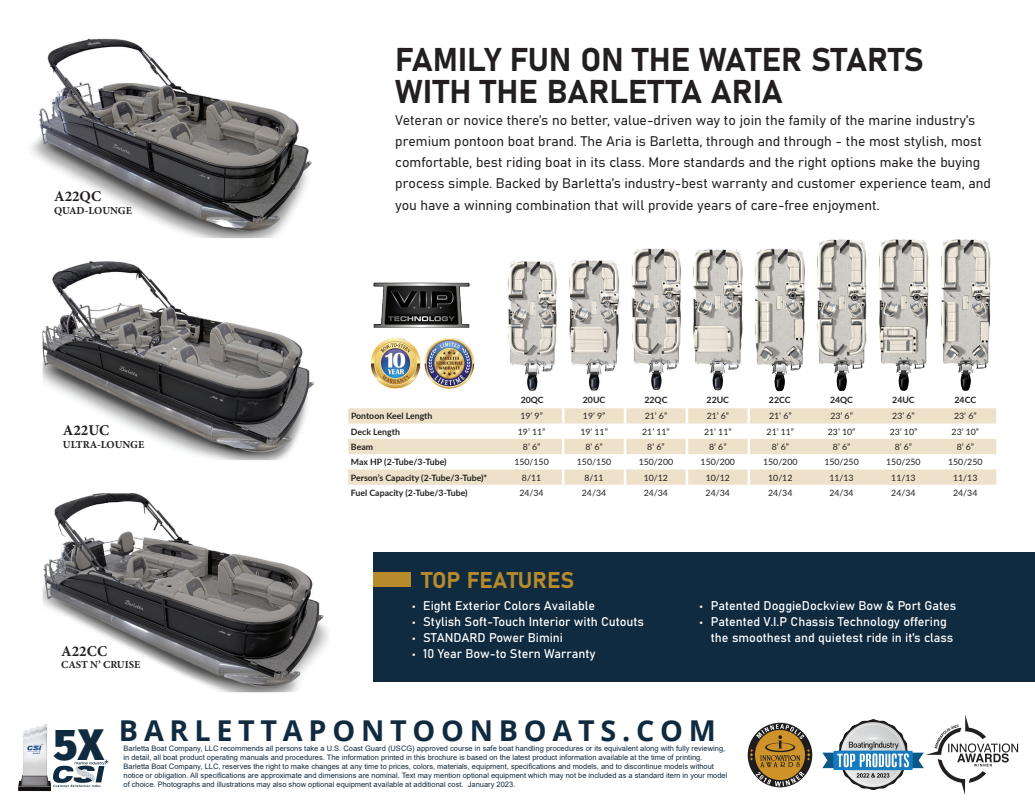
<style>
.page{position:relative;width:1035px;height:810px;background:#fff}
.page>*{position:absolute;margin:0;border:0;box-sizing:border-box;transform-origin:0 0}
.t1{font:900 43.62px "Fira Sans";color:#102b40}
.t2{font:32.5px/32.5px "Bahnschrift";color:#231f20}
.t3{font:700 28.75px "Open Sans";letter-spacing:.2em;color:#102b40}
.t4{font:22.5px "Bahnschrift";color:#b78a2c}
.t5{font:700 15px "Minion Pro";color:#231f20}
.t6{font:13.75px/21.2px "Bahnschrift";color:#231f20}
.t7{font:12.5px/16.2px "Bahnschrift";color:#fff}
.t8{font:700 10.75px "Minion Pro";color:#231f20}
.t9{font:8.75px "Lato";color:#231f20}
.t10{font:700 8.75px "Lato";color:#231f20}
.t11{font:7.5px/9px "Arial";color:#102b40}
</style>
<div class="page">
<div style="left:373px;top:553px;width:662px;height:129px;background:#102b40"></div>
<img style="left:30px;top:38px;width:282px;height:200px">
<img style="left:43px;top:261px;width:271px;height:199px">
<img style="left:43px;top:493px;width:286px;height:199px">
<img style="left:747px;top:722px;width:66px;height:66px">
<img style="left:923px;top:715px;width:96px;height:80px">
<img style="left:18px;top:723px;width:33px;height:69px">
<img style="left:54px;top:760px;width:54px;height:27px">
<img style="left:823px;top:720px;width:100px;height:70px">
<svg style="left:348px;top:408px;width:648px;height:77px;fill:#ede2c9"></svg>
<svg style="left:562px;top:408px;width:2px;height:77px"></svg>
<svg style="left:624px;top:408px;width:2px;height:77px"></svg>
<svg style="left:686px;top:408px;width:2px;height:77px"></svg>
<svg style="left:748px;top:408px;width:2px;height:77px"></svg>
<img style="left:508px;top:261px;width:49px;height:130px">
<img style="left:569px;top:260px;width:50px;height:131px">
<img style="left:632px;top:248px;width:49px;height:142px">
<img style="left:693px;top:249px;width:50px;height:142px">
<img style="left:754px;top:239px;width:237px;height:152px">
<img style="left:370px;top:347px;width:105px;height:42px">
<img style="left:373px;top:282px;width:97px;height:65px">
<div style="left:373px;top:572px;width:38px;height:14px;background:#b78a2c"></div>
<h3 class="t5" style="left:54px;top:186px;width:49px">A22QC</h3>
<h3 class="t8" style="left:54px;top:203px;width:79px">QUAD-LOUNGE</h3>
<h3 class="t5" style="left:63px;top:420px;width:48px">A22UC</h3>
<h3 class="t8" style="left:63px;top:437px;width:83px">ULTRA-LOUNGE</h3>
<h3 class="t5" style="left:61px;top:640px;width:47px">A22CC</h3>
<h3 class="t8" style="left:61px;top:657px;width:81px">CAST N’ CRUISE</h3>
<h2 class="t2" style="left:395px;top:41px;width:530px">FAMILY FUN ON THE WATER STARTS<br>WITH THE BARLETTA ARIA</h2>
<p class="t6" style="left:395px;top:108px;width:597px">Veteran or novice there’s no better, value-driven way to join the family of the marine industry’s premium pontoon boat brand. The Aria is Barletta, through and through - the most stylish, most comfortable, best riding boat in its class. More standards and the right options make the buying process simple. Backed by Barletta’s industry-best warranty and customer experience team, and you have a winning combination that will provide years of care-free enjoyment.</p>
<p class="t10" style="left:521px;top:394px;width:25px">20QC</p>
<p class="t10" style="left:583px;top:394px;width:24px">20UC</p>
<p class="t10" style="left:644px;top:394px;width:25px">22QC</p>
<p class="t10" style="left:707px;top:394px;width:24px">22UC</p>
<p class="t10" style="left:769px;top:394px;width:23px">22CC</p>
<p class="t10" style="left:830px;top:394px;width:25px">24QC</p>
<p class="t10" style="left:892px;top:394px;width:24px">24UC</p>
<p class="t10" style="left:955px;top:394px;width:23px">24CC</p>
<p class="t10" style="left:351px;top:410px;width:83px">Pontoon Keel Length</p>
<p class="t9" style="left:520px;top:410px;width:24px">19’ 9”</p>
<p class="t9" style="left:583px;top:410px;width:24px">19’ 9”</p>
<p class="t9" style="left:645px;top:410px;width:24px">21’ 6”</p>
<p class="t9" style="left:707px;top:410px;width:24px">21’ 6”</p>
<p class="t9" style="left:769px;top:410px;width:24px">21’ 6”</p>
<p class="t9" style="left:830px;top:410px;width:24px">23’ 6”</p>
<p class="t9" style="left:892px;top:410px;width:24px">23’ 6”</p>
<p class="t9" style="left:954px;top:410px;width:24px">23’ 6”</p>
<p class="t10" style="left:351px;top:425px;width:51px">Deck Length</p>
<p class="t9" style="left:518px;top:425px;width:29px">19’ 11”</p>
<p class="t9" style="left:580px;top:425px;width:29px">19’ 11”</p>
<p class="t9" style="left:642px;top:425px;width:29px">21’ 11”</p>
<p class="t9" style="left:704px;top:425px;width:29px">21’ 11”</p>
<p class="t9" style="left:767px;top:425px;width:29px">21’ 11”</p>
<p class="t9" style="left:828px;top:425px;width:29px">23’ 10”</p>
<p class="t9" style="left:890px;top:425px;width:29px">23’ 10”</p>
<p class="t9" style="left:952px;top:425px;width:29px">23’ 10”</p>
<p class="t10" style="left:351px;top:440px;width:24px">Beam</p>
<p class="t9" style="left:523px;top:441px;width:19px">8’ 6”</p>
<p class="t9" style="left:585px;top:441px;width:19px">8’ 6”</p>
<p class="t9" style="left:647px;top:441px;width:19px">8’ 6”</p>
<p class="t9" style="left:709px;top:441px;width:19px">8’ 6”</p>
<p class="t9" style="left:772px;top:441px;width:19px">8’ 6”</p>
<p class="t9" style="left:833px;top:441px;width:19px">8’ 6”</p>
<p class="t9" style="left:895px;top:441px;width:19px">8’ 6”</p>
<p class="t9" style="left:957px;top:441px;width:19px">8’ 6”</p>
<p class="t10" style="left:351px;top:456px;width:97px">Max HP (2-Tube/3-Tube)</p>
<p class="t9" style="left:514px;top:456px;width:36px">150/150</p>
<p class="t9" style="left:577px;top:456px;width:36px">150/150</p>
<p class="t9" style="left:639px;top:456px;width:36px">150/200</p>
<p class="t9" style="left:701px;top:456px;width:36px">150/200</p>
<p class="t9" style="left:763px;top:456px;width:36px">150/200</p>
<p class="t9" style="left:824px;top:456px;width:36px">150/250</p>
<p class="t9" style="left:886px;top:456px;width:36px">150/250</p>
<p class="t9" style="left:948px;top:456px;width:36px">150/250</p>
<p class="t10" style="left:351px;top:471px;width:138px">Person’s Capacity (2-Tube/3-Tube)*</p>
<p class="t9" style="left:522px;top:471px;width:21px">8/11</p>
<p class="t9" style="left:584px;top:471px;width:21px">8/11</p>
<p class="t9" style="left:644px;top:471px;width:26px">10/12</p>
<p class="t9" style="left:706px;top:471px;width:26px">10/12</p>
<p class="t9" style="left:768px;top:471px;width:26px">10/12</p>
<p class="t9" style="left:829px;top:471px;width:26px">11/13</p>
<p class="t9" style="left:891px;top:471px;width:26px">11/13</p>
<p class="t9" style="left:953px;top:471px;width:26px">11/13</p>
<p class="t10" style="left:351px;top:486px;width:118px">Fuel Capacity (2-Tube/3-Tube)</p>
<p class="t9" style="left:519px;top:487px;width:26px">24/34</p>
<p class="t9" style="left:582px;top:487px;width:26px">24/34</p>
<p class="t9" style="left:644px;top:487px;width:26px">24/34</p>
<p class="t9" style="left:706px;top:487px;width:26px">24/34</p>
<p class="t9" style="left:768px;top:487px;width:26px">24/34</p>
<p class="t9" style="left:829px;top:487px;width:26px">24/34</p>
<p class="t9" style="left:891px;top:487px;width:26px">24/34</p>
<p class="t9" style="left:953px;top:487px;width:26px">24/34</p>
<h3 class="t4" style="left:421px;top:563px;width:154px">TOP FEATURES</h3>
<h3 class="t7" style="left:412px;top:596px;width:185px">• Eight Exterior Colors Available</h3>
<h3 class="t7" style="left:412px;top:613px;width:234px">• Stylish Soft-Touch Interior with Cutouts</h3>
<h3 class="t7" style="left:412px;top:629px;width:153px">• STANDARD Power Bimini</h3>
<h3 class="t7" style="left:412px;top:645px;width:185px">• 10 Year Bow-to Stern Warranty</h3>
<h3 class="t7" style="left:700px;top:596px;width:258px">• Patented DoggieDockview Bow &amp; Port Gates</h3>
<h3 class="t7" style="left:711px;top:613px;width:244px;text-indent:-11px">• Patented V.I.P Chassis Technology offering the smoothest and quietest ride in it’s class</h3>
<h1 class="t1" style="left:54px;top:706px;width:52px">5X</h1>
<h3 class="t3" style="left:119px;top:710px;width:598px">BARLETTAPONTOONBOATS.COM</h3>
<p class="t11" style="left:124px;top:744px;width:605px">Barletta Boat Company, LLC recommends all persons take a U.S. Coast Guard (USCG) approved course in safe boat handling procedures or its equivalent along with fully reviewing, in detail, all boat product operating manuals and procedures. The information printed in this brochure is based on the latest product information available at the time of printing.<br>Barletta Boat Company, LLC, reserves the right to make changes at any time to prices, colors, materials, equipment, specifications and models, and to discontinue models without notice or obligation. All specifications are approximate and dimensions are nominal. Text may mention optional equipment which may not be included as a standard item in your model of choice. Photographs and illustrations may also show optional equipment available at additional cost. January 2023.</p>
</div>
